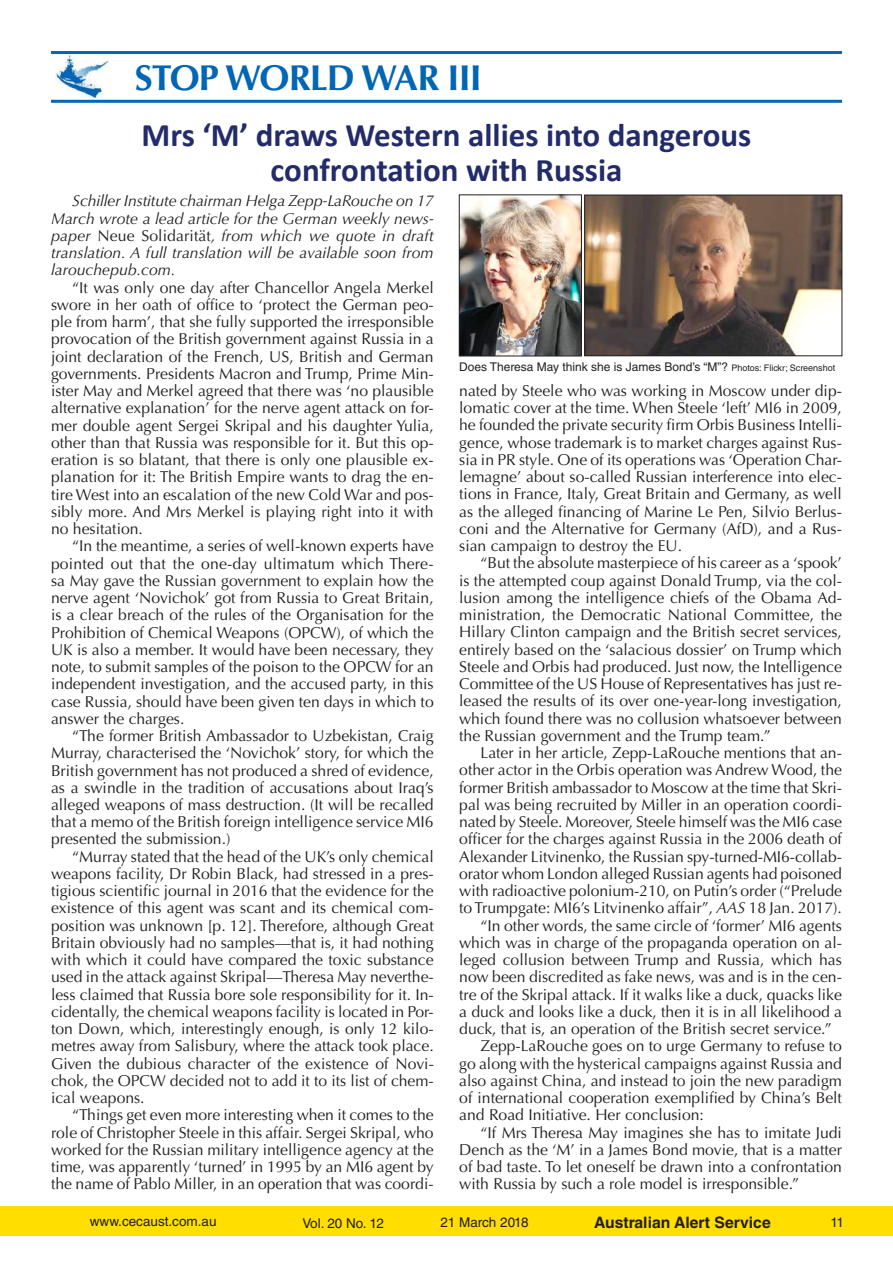
<style>
.page{position:relative;width:893px;height:1263px;background:#fff}
.page>*{position:absolute;margin:0;border:0;box-sizing:border-box;transform-origin:0 0}
.t1{font:700 36px "Optima LT Std";letter-spacing:-.025em;color:#0166b3}
.t2{font:700 33px/34.5px "Calibri";color:#232c6a;text-align:center}
.t3{font:15.75px/17.2px "Optima LT Std";color:#231f20;text-align:justify}
.t4{font:italic 15.75px/17.2px "Optima LT Std";color:#231f20;text-align:justify}
.t5{font:700 15.75px "Helvetica LT Std";color:#231f20}
.t6{font:13.5px "Helvetica LT Std";color:#231f20}
.t7{font:12px "Helvetica LT Std";color:#231f20}
.s1{font-style:normal}
.s2{font-size:9px}
.s3{font-style:italic}
</style>
<div class="page">
<div style="left:0;top:1206px;width:893px;height:30px;background:#ffde00"></div>
<hr style="left:51px;top:51px;width:791px;height:3px;background:#0166b3">
<hr style="left:51px;top:100px;width:791px;height:3px;background:#0166b3">
<img style="left:55px;top:56px;width:54px;height:42px">
<img style="left:586px;top:197px;width:254px;height:157px">
<div style="left:584px;top:195px;width:258px;height:161px;border:1px solid #231f20"></div>
<img style="left:461px;top:197px;width:119px;height:157px">
<div style="left:459px;top:195px;width:123px;height:161px;border:1px solid #231f20"></div>
<h1 class="t1" style="left:135px;top:57px;width:349px">STOP WORLD WAR III</h1>
<h2 class="t2" style="left:142px;top:118px;width:611px">Mrs ‘M’ draws Western allies into dangerous confrontation with Russia</h2>
<p class="t4" style="left:51px;top:192px;width:384px;text-indent:21px">Schiller Institute chairman Helga Zepp-LaRouche on 17<br>March wrote a lead article for the German weekly news&shy;paper <span class="s1">Neue Solidarität</span>, from which we quote in draft translation. A full translation will be available soon from larouchepub.com.</p>
<p class="t3" style="left:51px;top:279px;width:384px;text-indent:21px">“It was only one day after Chancellor Angela Merkel swore in her oath of office to ‘protect the German peo&shy;ple from harm’, that she fully supported the irresponsible provocation of the British government against Russia in a joint declaration of the French, US, British and German governments. Presidents Macron and Trump, Prime Min&shy;ister May and Merkel agreed that there was ‘no plausible alternative explanation’ for the nerve agent attack on for&shy;mer double agent Sergei Skripal and his daughter Yulia, other than that Russia was responsible for it. But this op&shy;eration is so blatant, that there is only one plausible ex&shy;planation for it: The British Empire wants to drag the en&shy;tire West into an escalation of the new Cold War and pos&shy;sibly more. And Mrs Merkel is playing right into it with no hesitation.</p>
<p class="t3" style="left:51px;top:537px;width:384px;text-indent:21px">“In the meantime, a series of well-known experts have pointed out that the one-day ultimatum which There&shy;sa May gave the Russian government to explain how the nerve agent ‘Novichok’ got from Russia to Great Britain, is a clear breach of the rules of the Organisation for the Prohibition of Chemical Weapons (OPCW), of which the UK is also a member. It would have been necessary, they note, to submit samples of the poison to the OPCW for an independent investigation, and the accused party, in this case Russia, should have been given ten days in which to answer the charges.</p>
<p class="t3" style="left:51px;top:727px;width:384px;text-indent:21px">“The former British Ambassador to Uzbekistan, Craig Murray, characterised the ‘Novichok’ story, for which the British government has not produced a shred of evidence, as a swindle in the tradition of accusations about Iraq’s alleged weapons of mass destruction. (It will be recalled that a memo of the British foreign intelligence service MI6 presented the submission.)</p>
<p class="t3" style="left:51px;top:848px;width:384px;text-indent:21px">“Murray stated that the head of the UK’s only chemical weapons facility, Dr Robin Black, had stressed in a pres&shy;tigious scientific journal in 2016 that the evidence for the existence of this agent was scant and its chemical com&shy;position was unknown [p. 12]. Therefore, although Great Britain obviously had no samples—that is, it had nothing with which it could have compared the toxic substance used in the attack against Skripal—Theresa May neverthe&shy;less claimed that Russia bore sole responsibility for it. In&shy;cidentally, the chemical weapons facility is located in Por&shy;ton Down, which, interestingly enough, is only 12 kilo&shy;metres away from Salisbury, where the attack took place.<br>Given the dubious character of the existence of Novi&shy;chok, the OPCW decided not to add it to its list of chem&shy;ical weapons.</p>
<p class="t3" style="left:51px;top:1107px;width:384px;text-indent:21px">“Things get even more interesting when it comes to the role of Christopher Steele in this affair. Sergei Skripal, who worked for the Russian military intelligence agency at the time, was apparently ‘turned’ in 1995 by an MI6 agent by the name of Pablo Miller, in an operation that was coordi-</p>
<p class="t7" style="left:459px;top:360px;width:378px">Does Theresa May think she is James Bond’s “M”? <span class="s2">Photos: Flickr; Screenshot</span></p>
<p class="t3" style="left:459px;top:382px;width:384px">nated by Steele who was working in Moscow under dip&shy;lomatic cover at the time. When Steele ‘left’ MI6 in 2009, he founded the private security firm Orbis Business Intelli&shy;gence, whose trademark is to market charges against Rus&shy;sia in PR style. One of its operations was ‘Operation Char&shy;lemagne’ about so-called Russian interference into elec&shy;tions in France, Italy, Great Britain and Germany, as well as the alleged financing of Marine Le Pen, Silvio Berlus&shy;coni and the Alternative for Germany (AfD), and a Rus&shy;sian campaign to destroy the EU.</p>
<p class="t3" style="left:459px;top:555px;width:384px;text-indent:21px">“But the absolute masterpiece of his career as a ‘spook’ is the attempted coup against Donald Trump, via the col&shy;lusion among the intelligence chiefs of the Obama Ad&shy;ministration, the Democratic National Committee, the Hillary Clinton campaign and the British secret services, entirely based on the ‘salacious dossier’ on Trump which Steele and Orbis had produced. Just now, the Intelligence Committee of the US House of Representatives has just re&shy;leased the results of its over one-year-long investigation, which found there was no collusion whatsoever between the Russian government and the Trump team.”</p>
<p class="t3" style="left:480px;top:744px;width:363px">Later in her article, Zepp-LaRouche mentions that an-</p>
<p class="t3" style="left:459px;top:761px;width:384px">other actor in the Orbis operation was Andrew Wood, the</p>
<p class="t3" style="left:459px;top:779px;width:384px">former British ambassador to Moscow at the time that Skri-</p>
<p class="t3" style="left:459px;top:796px;width:384px">pal was being recruited by Miller in an operation coordi-</p>
<p class="t3" style="left:459px;top:813px;width:384px">nated by Steele. Moreover, Steele himself was the MI6 case</p>
<p class="t3" style="left:459px;top:830px;width:384px">officer for the charges against Russia in the 2006 death of</p>
<p class="t3" style="left:459px;top:848px;width:384px">Alexander Litvinenko, the Russian spy-turned-MI6-collab-</p>
<p class="t3" style="left:459px;top:865px;width:384px">orator whom London alleged Russian agents had poisoned</p>
<p class="t3" style="left:459px;top:882px;width:384px">with radioactive polonium-210, on Putin’s order (“Prelude</p>
<p class="t3" style="left:459px;top:899px;width:384px">to Trumpgate: MI6’s Litvinenko affair”, <span class="s3">AAS</span> 18 Jan. 2017).</p>
<p class="t3" style="left:480px;top:917px;width:363px">“In other words, the same circle of ‘former’ MI6 agents</p>
<p class="t3" style="left:459px;top:934px;width:384px">which was in charge of the propaganda operation on al-</p>
<p class="t3" style="left:459px;top:951px;width:384px">leged collusion between Trump and Russia, which has</p>
<p class="t3" style="left:459px;top:968px;width:384px">now been discredited as fake news, was and is in the cen-</p>
<p class="t3" style="left:459px;top:986px;width:384px">tre of the Skripal attack. If it walks like a duck, quacks like</p>
<p class="t3" style="left:459px;top:1003px;width:384px">a duck and looks like a duck, then it is in all likelihood a</p>
<p class="t3" style="left:459px;top:1020px;width:374px">duck, that is, an operation of the British secret service.”</p>
<p class="t3" style="left:480px;top:1037px;width:363px">Zepp-LaRouche goes on to urge Germany to refuse to</p>
<p class="t3" style="left:459px;top:1055px;width:384px">go along with the hysterical campaigns against Russia and</p>
<p class="t3" style="left:459px;top:1072px;width:384px">also against China, and instead to join the new paradigm</p>
<p class="t3" style="left:459px;top:1089px;width:384px">of international cooperation exemplified by China’s Belt</p>
<p class="t3" style="left:459px;top:1106px;width:246px">and Road Initiative. Her conclusion:</p>
<p class="t3" style="left:480px;top:1124px;width:363px">“If Mrs Theresa May imagines she has to imitate Judi</p>
<p class="t3" style="left:459px;top:1141px;width:384px">Dench as the ‘M’ in a James Bond movie, that is a matter</p>
<p class="t3" style="left:459px;top:1158px;width:384px">of bad taste. To let oneself be drawn into a confrontation</p>
<p class="t3" style="left:459px;top:1175px;width:341px">with Russia by such a role model is irresponsible.”</p>
<p class="t6" style="left:90px;top:1213px;width:128px">www.cecaust.com.au</p>
<p class="t6" style="left:302px;top:1215px;width:83px">Vol. 20 No. 12</p>
<p class="t6" style="left:440px;top:1214px;width:90px">21 March 2018</p>
<p class="t5" style="left:594px;top:1212px;width:178px">Australian Alert Service</p>
<p class="t6" style="left:830px;top:1214px;width:15px">11</p>
</div>
